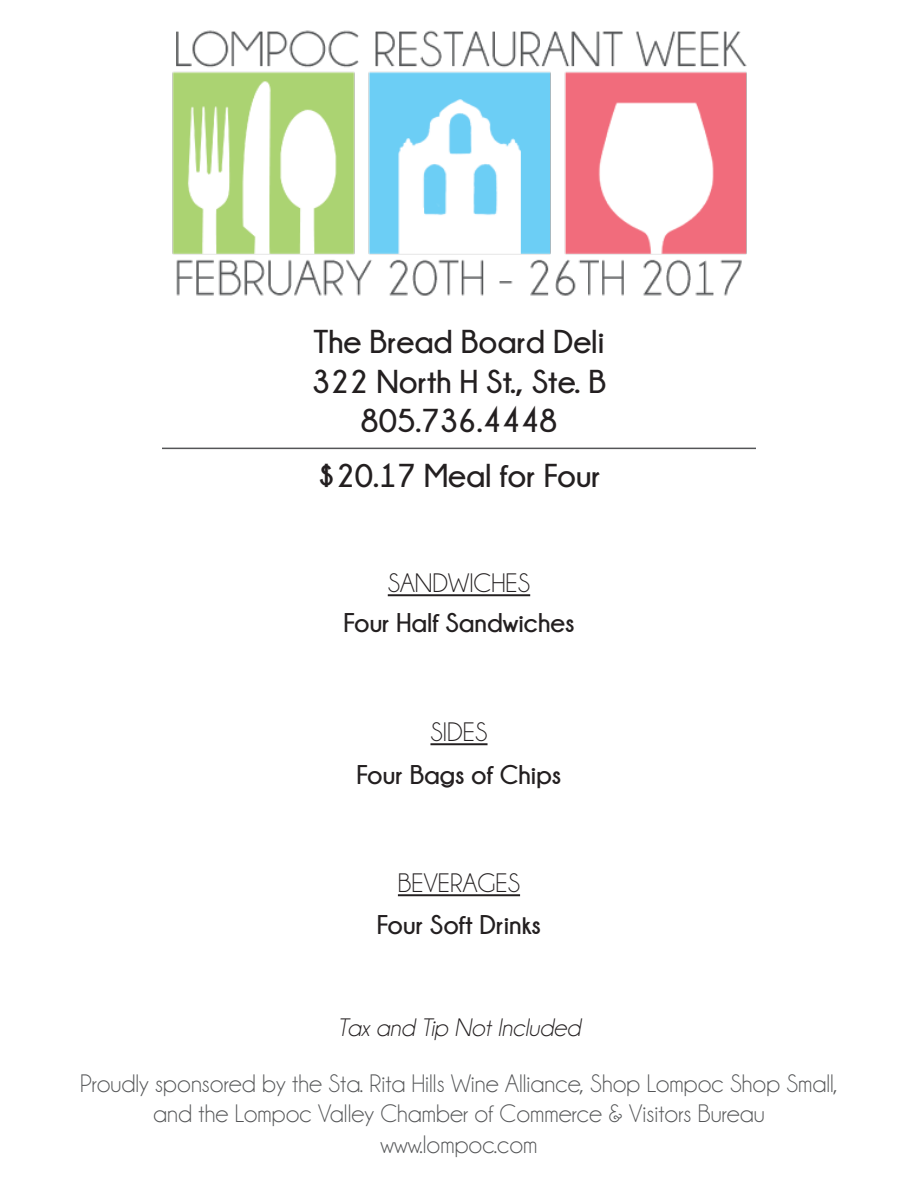
<style>
.page{position:relative;width:918px;height:1188px;background:#fff}
.page>*{position:absolute;margin:0;border:0;box-sizing:border-box;transform-origin:0 0}
.t1{font:700 33px/39.6px "Champagne&Limousines";color:#231f20;text-align:center}
.t2{font:700 27px "Champagne&Limousines";color:#231f20}
.t3{font:27px "Champagne&Limousines";color:#231f20}
.t4{font:25.5px/30.6px "Champagne&Limousines";color:#545557;text-align:center}
.t5{font:italic 25.5px "Champagne&Limousines";color:#231f20}
</style>
<div class="page">
<hr style="left:398px;top:894px;width:122px;height:2px;background:#231f20">
<hr style="left:388px;top:594px;width:142px;height:2px;background:#231f20">
<hr style="left:430px;top:743px;width:58px;height:2px;background:#231f20">
<hr style="left:162px;top:448px;width:594px;height:1px;background:#545557">
<img style="left:172px;top:30px;width:575px;height:266px">
<p class="t1" style="left:312px;top:322px;width:296px">The Bread Board Deli<br>322 North H St., Ste. B<br>805.736.4448</p>
<p class="t1" style="left:317px;top:455px;width:285px">$20.17 Meal for Four</p>
<p class="t3" style="left:388px;top:570px;width:144px">SANDWICHES</p>
<p class="t2" style="left:343px;top:608px;width:233px">Four Half Sandwiches</p>
<p class="t3" style="left:430px;top:719px;width:59px">SIDES</p>
<p class="t2" style="left:357px;top:760px;width:206px">Four Bags of Chips</p>
<p class="t3" style="left:398px;top:870px;width:124px">BEVERAGES</p>
<p class="t2" style="left:377px;top:909px;width:166px">Four Soft Drinks</p>
<p class="t5" style="left:338px;top:1015px;width:244px">Tax and Tip Not Included</p>
<p class="t4" style="left:80px;top:1068px;width:759px">Proudly sponsored by the Sta. Rita Hills Wine Alliance, Shop Lompoc Shop Small, and the Lompoc Valley Chamber of Commerce &amp; Visitors Bureau www.lompoc.com</p>
</div>
